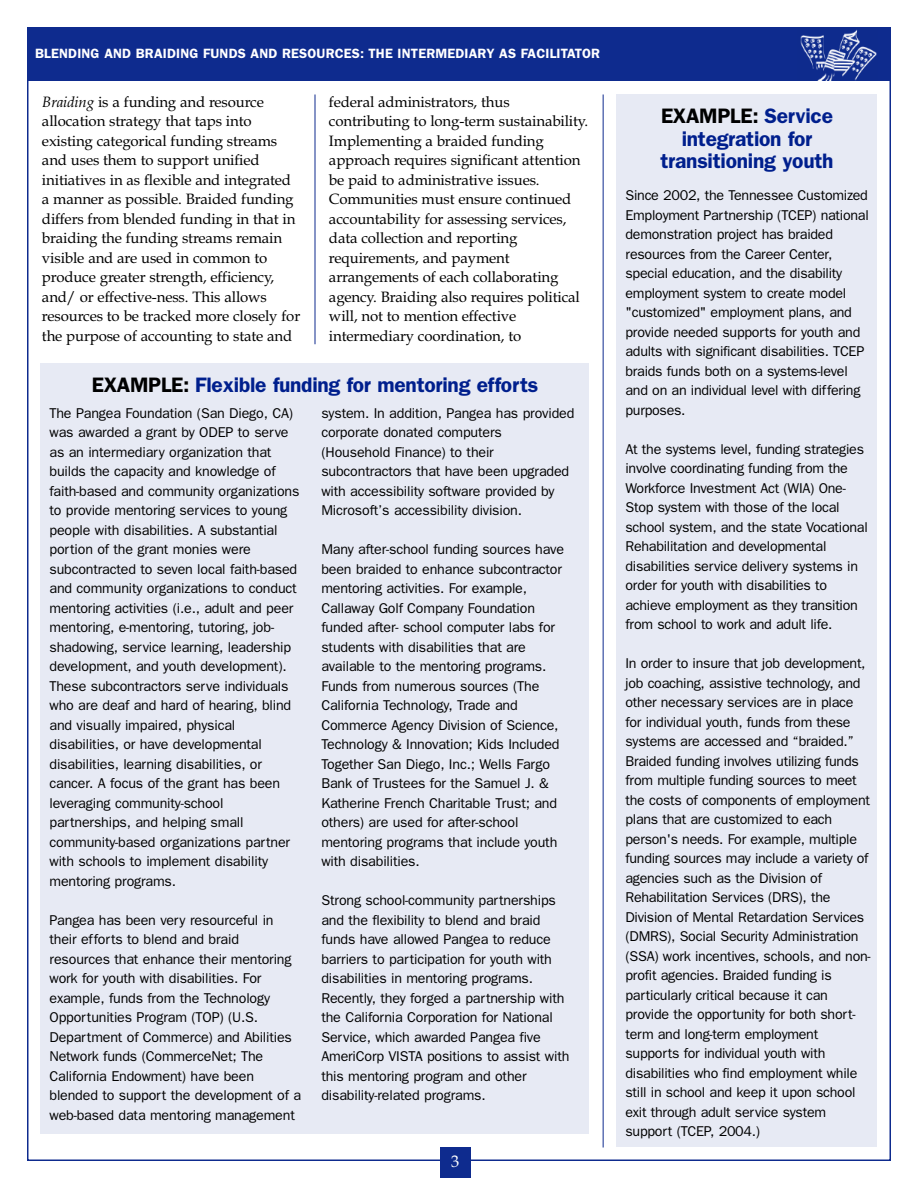
<style>
.page{position:relative;width:918px;height:1188px;background:#fff}
.page>*{position:absolute;margin:0;border:0;box-sizing:border-box;transform-origin:0 0}
.t1{font:600 21px/22.5px "Franklin Gothic";letter-spacing:-.01em;color:#001f8d;text-align:center}
.t2{font:16.5px "Book Antiqua";color:#fff}
.t3{font:15px/19.5px "Book Antiqua";letter-spacing:-.01em;color:#000}
.t4{font:14.25px/19.5px "Franklin Gothic";letter-spacing:-.01em;color:#000}
.t5{font:600 13.5px "Franklin Gothic";letter-spacing:.01em;color:#fff}
.s1{font-style:italic}
.s2{color:#000}
</style>
<div class="page">
<div style="left:27px;top:27px;width:864px;height:54px;background:#0e2b8e"></div>
<img style="left:800px;top:30px;width:77px;height:50px">
<hr style="left:603px;top:95px;width:1px;height:1053px;background:#0e2b8e">
<div style="left:440px;top:1148px;width:30px;height:30px;background:#0e2b8e"></div>
<div style="left:616px;top:94px;width:262px;height:1054px;background:#e7eaf4"></div>
<div style="left:40px;top:363px;width:550px;height:771px;background:#e7eaf4"></div>
<hr style="left:315px;top:94px;width:1px;height:250px;background:#0e2b8e">
<p class="t5" style="left:35px;top:45px;width:566px">BLENDING AND BRAIDING FUNDS AND RESOURCES: THE INTERMEDIARY AS FACILITATOR</p>
<p class="t3" style="left:42px;top:92px;width:260px"><span class="s1">Braiding</span> is a funding and resource allocation strategy that taps into existing categorical funding streams and uses them to support unified initiatives in as flexible and integrated a manner as possible. Braided funding differs from blended funding in that in braiding the funding streams remain visible and are used in common to produce greater strength, efficiency, and/ or effective-ness. This allows resources to be tracked more closely for the purpose of accounting to state and</p>
<p class="t3" style="left:329px;top:92px;width:261px">federal administrators, thus contributing to long-term sustainability.<br>Implementing a braided funding approach requires significant attention be paid to administrative issues.<br>Communities must ensure continued accountability for assessing services, data collection and reporting requirements, and payment arrangements of each collaborating agency. Braiding also requires political will, not to mention effective intermediary coordination, to</p>
<h1 class="t1" style="left:92px;top:373px;width:448px"><span class="s2">EXAMPLE:</span> Flexible funding for mentoring efforts</h1>
<p class="t4" style="left:50px;top:403px;width:252px">The Pangea Foundation (San Diego, CA) was awarded a grant by ODEP to serve as an intermediary organization that builds the capacity and knowledge of faith-based and community organizations to provide mentoring services to young people with disabilities. A substantial portion of the grant monies were subcontracted to seven local faith-based and community organizations to conduct mentoring activities (i.e., adult and peer mentoring, e-mentoring, tutoring, job&shy;shadowing, service learning, leadership development, and youth development).<br>These subcontractors serve individuals who are deaf and hard of hearing, blind and visually impaired, physical disabilities, or have developmental disabilities, learning disabilities, or cancer. A focus of the grant has been leveraging community-school partnerships, and helping small community-based organizations partner with schools to implement disability mentoring programs.</p>
<p class="t4" style="left:50px;top:910px;width:253px">Pangea has been very resourceful in their efforts to blend and braid resources that enhance their mentoring work for youth with disabilities. For example, funds from the Technology Opportunities Program (TOP) (U.S.<br>Department of Commerce) and Abilities Network funds (CommerceNet; The California Endowment) have been blended to support the development of a web-based data mentoring management</p>
<p class="t4" style="left:321px;top:403px;width:255px">system. In addition, Pangea has provided corporate donated computers (Household Finance) to their subcontractors that have been upgraded with accessibility software provided by Microsoft’s accessibility division.</p>
<p class="t4" style="left:321px;top:540px;width:244px">Many after-school funding sources have been braided to enhance subcontractor mentoring activities. For example, Callaway Golf Company Foundation funded after- school computer labs for students with disabilities that are available to the mentoring programs.<br>Funds from numerous sources (The California Technology, Trade and Commerce Agency Division of Science, Technology &amp; Innovation; Kids Included Together San Diego, Inc.; Wells Fargo Bank of Trustees for the Samuel J. &amp; Katherine French Charitable Trust; and others) are used for after-school mentoring programs that include youth with disabilities.</p>
<p class="t4" style="left:321px;top:891px;width:250px">Strong school-community partnerships and the flexibility to blend and braid funds have allowed Pangea to reduce barriers to participation for youth with disabilities in mentoring programs.<br>Recently, they forged a partnership with the California Corporation for National Service, which awarded Pangea five AmeriCorp VISTA positions to assist with this mentoring program and other disability-related programs.</p>
<p class="t2" style="left:451px;top:1152px;width:10px">3</p>
<h1 class="t1" style="left:661px;top:105px;width:174px"><span class="s2">EXAMPLE:</span> Service integration for transitioning youth</h1>
<p class="t4" style="left:626px;top:186px;width:245px">Since 2002, the Tennessee Customized Employment Partnership (TCEP) national demonstration project has braided resources from the Career Center, special education, and the disability employment system to create model "customized" employment plans, and provide needed supports for youth and adults with significant disabilities. TCEP braids funds both on a systems-level and on an individual level with differing purposes.</p>
<p class="t4" style="left:626px;top:439px;width:244px">At the systems level, funding strategies involve coordinating funding from the Workforce Investment Act (WIA) One-Stop system with those of the local school system, and the state Vocational Rehabilitation and developmental disabilities service delivery systems in order for youth with disabilities to achieve employment as they transition from school to work and adult life.</p>
<p class="t4" style="left:626px;top:654px;width:247px">In order to insure that job development, job coaching, assistive technology, and other necessary services are in place for individual youth, funds from these systems are accessed and “braided.” Braided funding involves utilizing funds from multiple funding sources to meet the costs of components of employment plans that are customized to each person's needs. For example, multiple funding sources may include a variety of agencies such as the Division of Rehabilitation Services (DRS), the Division of Mental Retardation Services (DMRS), Social Security Administration (SSA) work incentives, schools, and non&shy;profit agencies. Braided funding is particularly critical because it can provide the opportunity for both short&shy;term and long-term employment supports for individual youth with disabilities who find employment while still in school and keep it upon school exit through adult service system support (TCEP, 2004.)</p>
</div>
